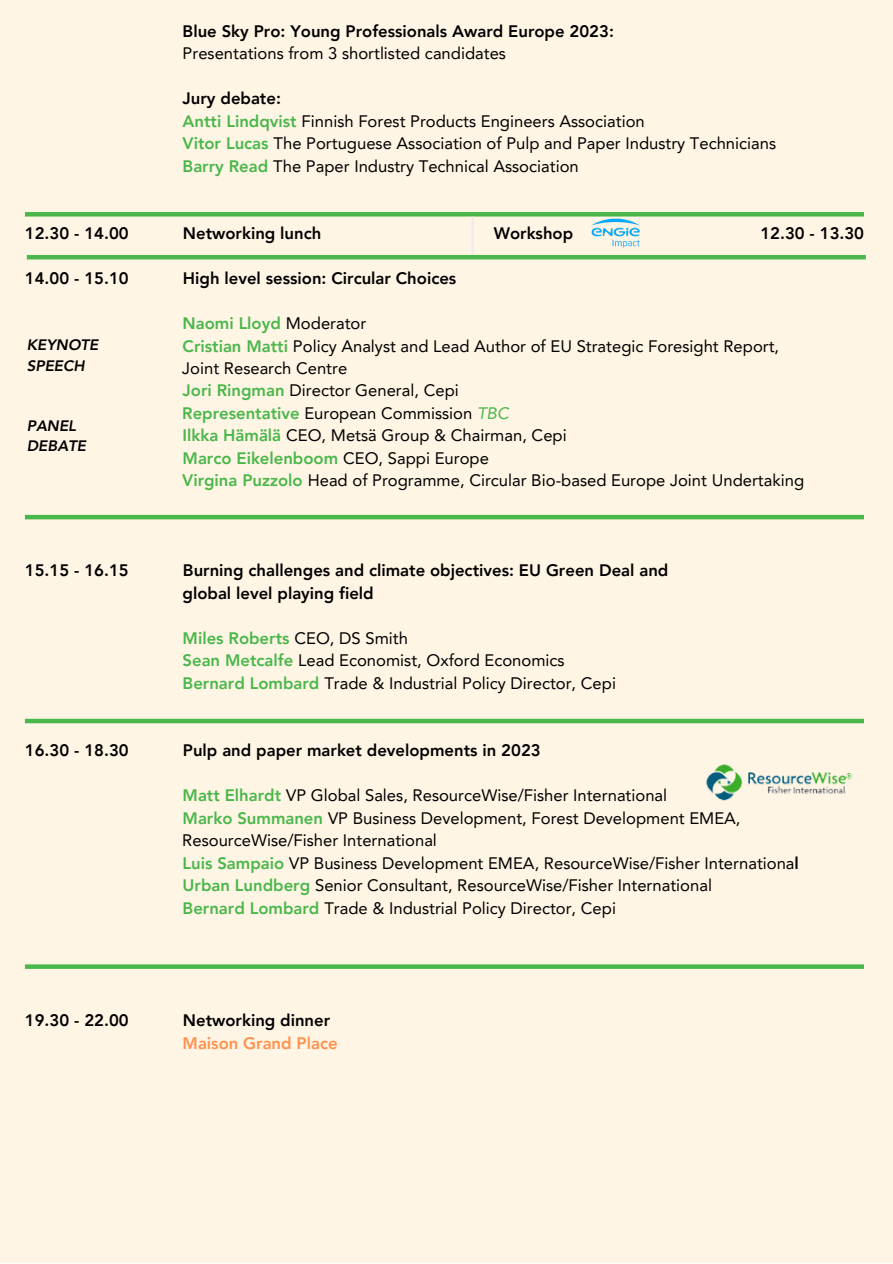
<style>
.page{position:relative;width:893px;height:1264px;background:#fff}
.page>*{position:absolute;margin:0;border:0;box-sizing:border-box;transform-origin:0 0}
.t1{font:16.65px "Avenir LT Pro";color:#000}
.t2{font:800 16.65px "Avenir LT Pro";color:#000}
.t3{font:800 16.65px "Avenir LT Pro";color:#4ab74b}
.t4{font:800 16.65px "Avenir LT Pro";color:#ff914d}
.t5{font:italic 800 15.15px "Avenir LT Pro";color:#000}
.s1{font-weight:800;color:#4ab74b}
.s2{font-weight:400;color:#000}
.s3{font-style:italic;color:#4ab74b}
.s4{font-weight:800}
</style>
<div class="page">
<div style="left:0;top:0;width:892px;height:1262px;background:#fff5e5"></div>
<hr style="left:25px;top:515px;width:838px;height:4px;background:#4ab74b">
<div style="left:25px;top:718px;width:838px;height:5px;background:#4ab74b"></div>
<svg style="left:25px;top:964px;width:838px;height:4px;background:#5bbd5a"></svg>
<img style="left:706px;top:764px;width:147px;height:37px">
<img style="left:586px;top:216px;width:58px;height:32px">
<hr style="left:25px;top:212px;width:838px;height:4px;background:#4ab74b">
<hr style="left:27px;top:255px;width:838px;height:4px;background:#4ab74b">
<hr style="left:471px;top:216px;width:2px;height:39px;background:#edebeb">
<p class="t2" style="left:182px;top:24px;width:433px">Blue Sky Pro: Young Professionals Award Europe 2023:</p>
<p class="t1" style="left:182px;top:47px;width:325px">Presentations from 3 shortlisted candidates</p>
<p class="t2" style="left:182px;top:91px;width:100px">Jury debate:</p>
<p class="t1" style="left:182px;top:114px;width:463px"><span class="s1">Antti Lindqvist</span> Finnish Forest Products Engineers Association</p>
<p class="t1" style="left:182px;top:136px;width:595px"><span class="s1">Vitor Lucas</span> The Portuguese Association of Pulp and Paper Industry Technicians</p>
<p class="t1" style="left:182px;top:159px;width:397px"><span class="s1">Barry Read</span> The Paper Industry Technical Association</p>
<p class="t2" style="left:25px;top:226px;width:105px">12.30 - 14.00</p>
<p class="t2" style="left:183px;top:226px;width:140px">Networking lunch</p>
<p class="t2" style="left:493px;top:226px;width:81px">Workshop</p>
<p class="t2" style="left:760px;top:226px;width:105px">12.30 - 13.30</p>
<p class="t2" style="left:25px;top:271px;width:105px">14.00 - 15.10</p>
<p class="t2" style="left:183px;top:271px;width:275px">High level session: Circular Choices</p>
<p class="t3" style="left:182px;top:316px;width:185px">Naomi Lloyd <span class="s2">Moderator</span></p>
<p class="t1" style="left:182px;top:339px;width:598px"><span class="s1">Cristian Matti</span> Policy Analyst and Lead Author of EU Strategic Foresight Report,</p>
<p class="t1" style="left:182px;top:361px;width:166px">Joint Research Centre</p>
<p class="t1" style="left:182px;top:384px;width:278px"><span class="s1">Jori Ringman</span> Director General, Cepi</p>
<p class="t1" style="left:182px;top:406px;width:328px"><span class="s1">Representative</span> European Commission <span class="s3">TBC</span></p>
<p class="t1" style="left:182px;top:429px;width:385px"><span class="s1">Ilkka Hämälä</span> CEO, Metsä Group &amp; Chairman, Cepi</p>
<p class="t3" style="left:182px;top:451px;width:308px">Marco Eikelenboom <span class="s2">CEO, Sappi Europe</span></p>
<p class="t1" style="left:182px;top:474px;width:623px"><span class="s1">Virgina Puzzolo</span> Head of Programme, Circular Bio-based Europe Joint Undertaking</p>
<p class="t5" style="left:27px;top:339px;width:73px">KEYNOTE</p>
<p class="t5" style="left:27px;top:359px;width:59px">SPEECH</p>
<p class="t5" style="left:27px;top:420px;width:51px">PANEL</p>
<p class="t5" style="left:27px;top:440px;width:61px">DEBATE</p>
<p class="t2" style="left:25px;top:564px;width:105px">15.15 - 16.15</p>
<p class="t2" style="left:183px;top:564px;width:487px">Burning challenges and climate objectives: EU Green Deal and</p>
<p class="t2" style="left:182px;top:586px;width:193px">global level playing field</p>
<p class="t3" style="left:182px;top:631px;width:227px">Miles Roberts <span class="s2">CEO, DS Smith</span></p>
<p class="t1" style="left:182px;top:653px;width:383px"><span class="s1">Sean Metcalfe</span> Lead Economist, Oxford Economics</p>
<p class="t1" style="left:182px;top:676px;width:435px"><span class="s1">Bernard Lombard</span> Trade &amp; Industrial Policy Director, Cepi</p>
<p class="t2" style="left:25px;top:743px;width:105px">16.30 - 18.30</p>
<p class="t2" style="left:183px;top:743px;width:359px">Pulp and paper market developments in 2023</p>
<p class="t1" style="left:182px;top:788px;width:486px"><span class="s1">Matt Elhardt</span> VP Global Sales, ResourceWise/Fisher International</p>
<p class="t1" style="left:182px;top:811px;width:559px"><span class="s1">Marko Summanen</span> VP Business Development, Forest Development EMEA,</p>
<p class="t1" style="left:182px;top:833px;width:256px">ResourceWise/Fisher International</p>
<p class="t1" style="left:182px;top:856px;width:617px"><span class="s1">Luis Sampaio</span> VP Business Development EMEA, ResourceWise/Fisher Internationa<span class="s4">l</span></p>
<p class="t1" style="left:182px;top:878px;width:531px"><span class="s1">Urban Lundberg</span> Senior Consultant, ResourceWise/Fisher International</p>
<p class="t1" style="left:182px;top:901px;width:435px"><span class="s1">Bernard Lombard</span> Trade &amp; Industrial Policy Director, Cepi</p>
<p class="t2" style="left:25px;top:1013px;width:105px">19.30 - 22.00</p>
<p class="t2" style="left:183px;top:1013px;width:149px">Networking dinner</p>
<p class="t4" style="left:182px;top:1036px;width:156px">Maison Grand Place</p>
</div>
